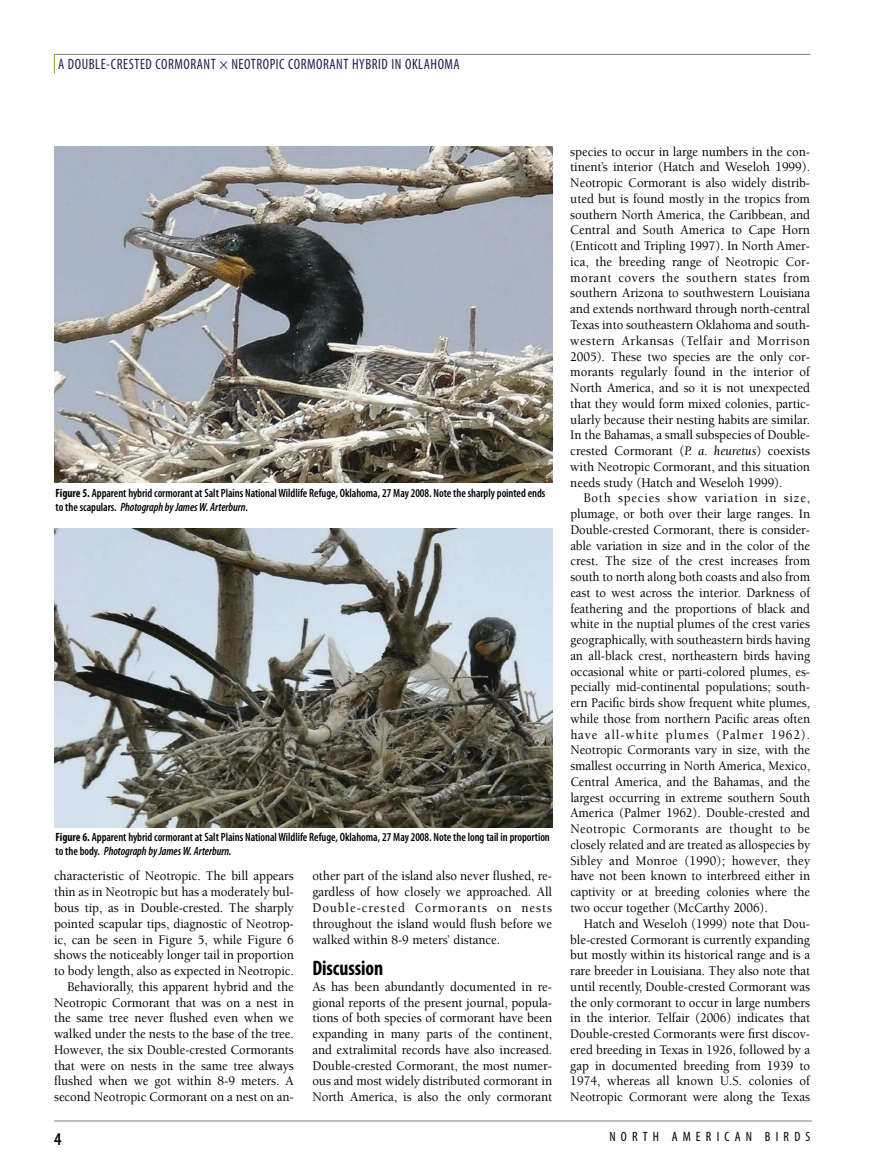
<style>
.page{position:relative;width:878px;height:1175px;background:#fff}
.page>*{position:absolute;margin:0;border:0;box-sizing:border-box;transform-origin:0 0}
.t1{font:700 condensed 21px "Myriad Pro";letter-spacing:-.005em;color:#000;scale:.95 1}
.t2{font:600 condensed 18px "Myriad Pro";color:#000}
.t3{font:condensed 15px "Myriad Pro";letter-spacing:.04em;color:#261b50;scale:.95 1}
.t4{font:500 13.5px/15.8px "Berkeley Std";letter-spacing:-.005em;color:#000;text-align:justify;scale:.95 1}
.t5{font:500 13.5px/15.8px "Berkeley Std";letter-spacing:-.005em;color:#000;text-align:justify;scale:.94 1}
.t6{font:condensed 13.5px "Myriad Pro";letter-spacing:.385em;color:#000}
.t7{font:600 condensed 12px/13.5px "Myriad Pro";letter-spacing:-.005em;color:#000;scale:.95 1}
.s1{font-weight:400;font-style:italic}
.s2{font-weight:700}
.s3{font-style:italic}
</style>
<div class="page">
<hr style="left:54px;top:1120px;width:758px;height:1px;background:#808080">
<hr style="left:54px;top:54px;width:756px;height:1px;background:#808080">
<svg style="left:54px;top:54px;width:1px;height:19px"></svg>
<img style="left:54px;top:146px;width:498px;height:336px">
<img style="left:54px;top:528px;width:498px;height:299px">
<p class="t3" style="left:58px;top:59px;width:424px">A DOUBLE-CRESTED CORMORANT × NEOTROPIC CORMORANT HYBRID IN OKLAHOMA</p>
<p class="t4" style="left:570px;top:145px;width:254px">species to occur in large numbers in the con&shy;tinent’s interior (Hatch and Weseloh 1999).<br>Neotropic Cormorant is also widely distrib&shy;uted but is found mostly in the tropics from southern North America, the Caribbean, and Central and South America to Cape Horn (Enticott and Tripling 1997). In North Amer&shy;ica, the breeding range of Neotropic Cor&shy;morant covers the southern states from southern Arizona to southwestern Louisiana and extends northward through north-central Texas into southeastern Oklahoma and south&shy;western Arkansas (Telfair and Morrison 2005). These two species are the only cor&shy;morants regularly found in the interior of North America, and so it is not unexpected that they would form mixed colonies, partic&shy;ularly because their nesting habits are similar.<br>In the Bahamas, a small subspecies of Double&shy;crested Cormorant (<span class="s1">P. a. heuretus</span>) coexists with Neotropic Cormorant, and this situation needs study (Hatch and Weseloh 1999).</p>
<p class="t5" style="left:570px;top:491px;width:256px;text-indent:14px">Both species show variation in size, plumage, or both over their large ranges. In Double-crested Cormorant, there is consider&shy;able variation in size and in the color of the crest. The size of the crest increases from south to north along both coasts and also from east to west across the interior. Darkness of feathering and the proportions of black and white in the nuptial plumes of the crest varies geographically, with southeastern birds having an all-black crest, northeastern birds having occasional white or parti-colored plumes, es&shy;pecially mid-continental populations; south&shy;ern Pacific birds show frequent white plumes, while those from northern Pacific areas often have all-white plumes (Palmer 1962).<br>Neotropic Cormorants vary in size, with the smallest occurring in North America, Mexico, Central America, and the Bahamas, and the largest occurring in extreme southern South America (Palmer 1962). Double-crested and Neotropic Cormorants are thought to be closely related and are treated as allospecies by Sibley and Monroe (1990); however, they have not been known to interbreed either in captivity or at breeding colonies where the two occur together (McCarthy 2006).</p>
<p class="t4" style="left:570px;top:916px;width:254px;text-indent:14px">Hatch and Weseloh (1999) note that Dou&shy;ble-crested Cormorant is currently expanding but mostly within its historical range and is a rare breeder in Louisiana. They also note that until recently, Double-crested Cormorant was the only cormorant to occur in large numbers in the interior. Telfair (2006) indicates that Double-crested Cormorants were first discov&shy;ered breeding in Texas in 1926, followed by a gap in documented breeding from 1939 to 1974, whereas all known U.S. colonies of Neotropic Cormorant were along the Texas</p>
<p class="t7" style="left:56px;top:487px;width:517px"><span class="s2">Figure 5.</span> Apparent hybrid cormorant at Salt Plains NationalWildlife Refuge, Oklahoma, 27 May 2008. Note the sharply pointed ends to the scapulars. <span class="s3">Photograph byJamesW. Arterburn.</span></p>
<p class="t7" style="left:56px;top:831px;width:522px"><span class="s2">Figure 6.</span> Apparent hybrid cormorant at Salt Plains NationalWildlife Refuge, Oklahoma, 27 May 2008. Note the long tail in proportion to the body. <span class="s3">Photograph byJamesW. Arterburn.</span></p>
<p class="t4" style="left:54px;top:869px;width:254px;text-align:right">characteristic of Neotropic. The bill appears thin as in Neotropic but has a moderately bul&shy;bous tip, as in Double-crested. The sharply pointed scapular tips, diagnostic of Neotrop&shy;ic, can be seen in Figure 5, while Figure 6 shows the noticeably longer tail in proportion to body length, also as expected in Neotropic.<br>Behaviorally, this apparent hybrid and the Neotropic Cormorant that was on a nest in the same tree never flushed even when we walked under the nests to the base of the tree.<br>However, the six Double-crested Cormorants that were on nests in the same tree always flushed when we got within 8-9 meters. A second Neotropic Cormorant on a nest on an-</p>
<h2 class="t2" style="left:54px;top:1132px;width:9px">4</h2>
<p class="t6" style="left:609px;top:1132px;width:202px">NORTH AMERICAN BIRDS</p>
<p class="t4" style="left:312px;top:869px;width:254px">other part of the island also never flushed, re&shy;gardless of how closely we approached. All Double-crested Cormorants on nests throughout the island would flush before we walked within 8-9 meters’ distance.</p>
<h1 class="t1" style="left:312px;top:960px;width:76px">Discussion</h1>
<p class="t4" style="left:312px;top:979px;width:254px">As has been abundantly documented in re&shy;gional reports of the present journal, popula&shy;tions of both species of cormorant have been expanding in many parts of the continent, and extralimital records have also increased.<br>Double-crested Cormorant, the most numer&shy;ous and most widely distributed cormorant in North America, is also the only cormorant</p>
</div>
